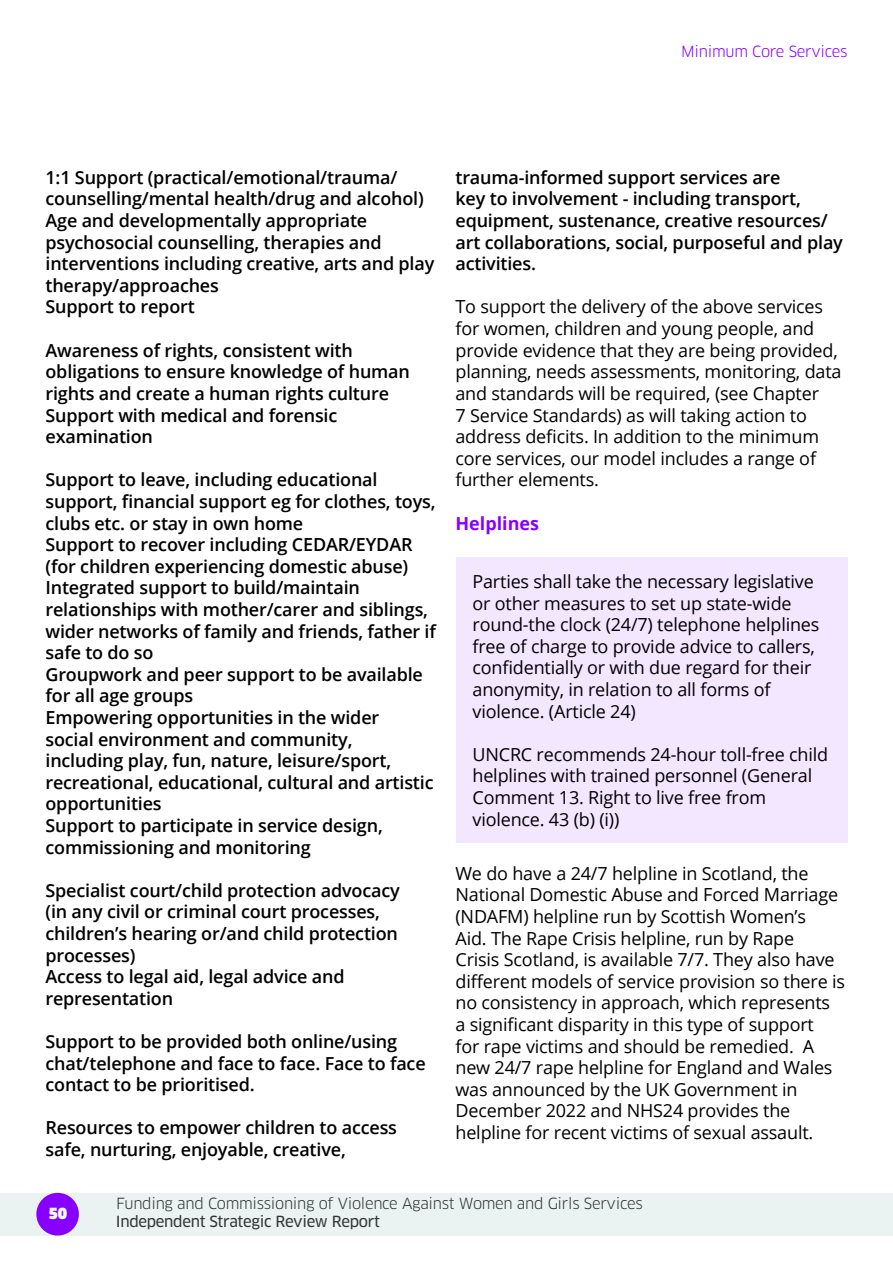
<style>
.page{position:relative;width:893px;height:1263px;background:#fff}
.page>*{position:absolute;margin:0;border:0;box-sizing:border-box;transform-origin:0 0}
.Body{font:600 18px/21.6px "Open Sans";letter-spacing:-.01em;color:#000}
.Body-2{font:18px/21.6px "Open Sans";letter-spacing:-.01em;color:#000}
.Sub_Sub_Header{font:700 18px "Open Sans";color:#8700ff}
.t1{font:15px "Clan OT";letter-spacing:-.02em;color:#333}
.t2{font:15px "Clan OT News";letter-spacing:-.02em;color:#333}
.t3{font:15px "Clan OT";letter-spacing:-.02em;color:#8700ff}
.t4{font:900 15px "Clan OT";color:#fff}
</style>
<div class="page">
<div style="left:0;top:1193px;width:893px;height:42px;background:#eaf3f1"></div>
<div style="left:36px;top:1193px;width:43px;height:42px;background:#8700ff;border-radius:50%"></div>
<div style="left:455px;top:557px;width:392px;height:285px;background:#f3e6ff"></div>
<p class="t3" style="left:681px;top:43px;width:168px">Minimum Core Services</p>
<p class="Body" style="left:45px;top:166px;width:380px">1:1 Support (practical/emotional/trauma/ counselling/mental health/drug and alcohol)</p>
<p class="Body" style="left:45px;top:209px;width:390px">Age and developmentally appropriate psychosocial counselling, therapies and interventions including creative, arts and play therapy/approaches</p>
<p class="Body" style="left:45px;top:296px;width:151px">Support to report</p>
<p class="Body" style="left:45px;top:339px;width:366px">Awareness of rights, consistent with obligations to ensure knowledge of human rights and create a human rights culture</p>
<p class="Body" style="left:45px;top:404px;width:293px">Support with medical and forensic examination</p>
<p class="Body" style="left:45px;top:469px;width:392px">Support to leave, including educational support, financial support eg for clothes, toys, clubs etc. or stay in own home</p>
<p class="Body" style="left:45px;top:533px;width:369px">Support to recover including CEDAR/EYDAR (for children experiencing domestic abuse)</p>
<p class="Body" style="left:45px;top:577px;width:392px">Integrated support to build/maintain relationships with mother/carer and siblings, wider networks of family and friends, father if safe to do so</p>
<p class="Body" style="left:45px;top:663px;width:379px">Groupwork and peer support to be available for all age groups</p>
<p class="Body" style="left:45px;top:706px;width:390px">Empowering opportunities in the wider<br>social environment and community, including play, fun, nature, leisure/sport, recreational, educational, cultural and artistic opportunities</p>
<p class="Body" style="left:45px;top:814px;width:339px">Support to participate in service design, commissioning and monitoring</p>
<p class="Body" style="left:45px;top:879px;width:356px">Specialist court/child protection advocacy (in any civil or criminal court processes, children’s hearing or/and child protection processes)</p>
<p class="Body" style="left:45px;top:965px;width:301px">Access to legal aid, legal advice and representation</p>
<p class="Body" style="left:45px;top:1030px;width:382px">Support to be provided both online/using chat/telephone and face to face. Face to face contact to be prioritised.</p>
<p class="Body" style="left:45px;top:1117px;width:353px">Resources to empower children to access safe, nurturing, enjoyable, creative,</p>
<p class="Body" style="left:455px;top:166px;width:389px">trauma-informed support services are<br>key to involvement - including transport, equipment, sustenance, creative resources/ art collaborations, social, purposeful and play activities.</p>
<p class="Body-2" style="left:455px;top:296px;width:388px">To support the delivery of the above services for women, children and young people, and provide evidence that they are being provided, planning, needs assessments, monitoring, data and standards will be required, (see Chapter<br>7 Service Standards) as will taking action to address deficits. In addition to the minimum core services, our model includes a range of further elements.</p>
<p class="Sub_Sub_Header" style="left:455px;top:510px;width:85px">Helplines</p>
<p class="Body-2" style="left:472px;top:570px;width:348px">Parties shall take the necessary legislative or other measures to set up state-wide round-the clock (24/7) telephone helplines free of charge to provide advice to callers, confidentially or with due regard for their anonymity, in relation to all forms of violence. (Article 24)</p>
<p class="Body-2" style="left:472px;top:743px;width:357px">UNCRC recommends 24-hour toll-free child helplines with trained personnel (General Comment 13. Right to live free from violence. 43 (b) (i))</p>
<p class="Body-2" style="left:455px;top:862px;width:391px">We do have a 24/7 helpline in Scotland, the National Domestic Abuse and Forced Marriage (NDAFM) helpline run by Scottish Women’s<br>Aid. The Rape Crisis helpline, run by Rape<br>Crisis Scotland, is available 7/7. They also have different models of service provision so there is no consistency in approach, which represents<br>a significant disparity in this type of support<br>for rape victims and should be remedied. A new 24/7 rape helpline for England and Wales was announced by the UK Government in December 2022 and NHS24 provides the helpline for recent victims of sexual assault.</p>
<p class="t4" style="left:49px;top:1205px;width:20px">50</p>
<p class="t1" style="left:116px;top:1195px;width:528px">Funding and Commissioning of Violence Against Women and Girls Services</p>
<p class="t2" style="left:116px;top:1213px;width:266px">Independent Strategic Review Report</p>
</div>
